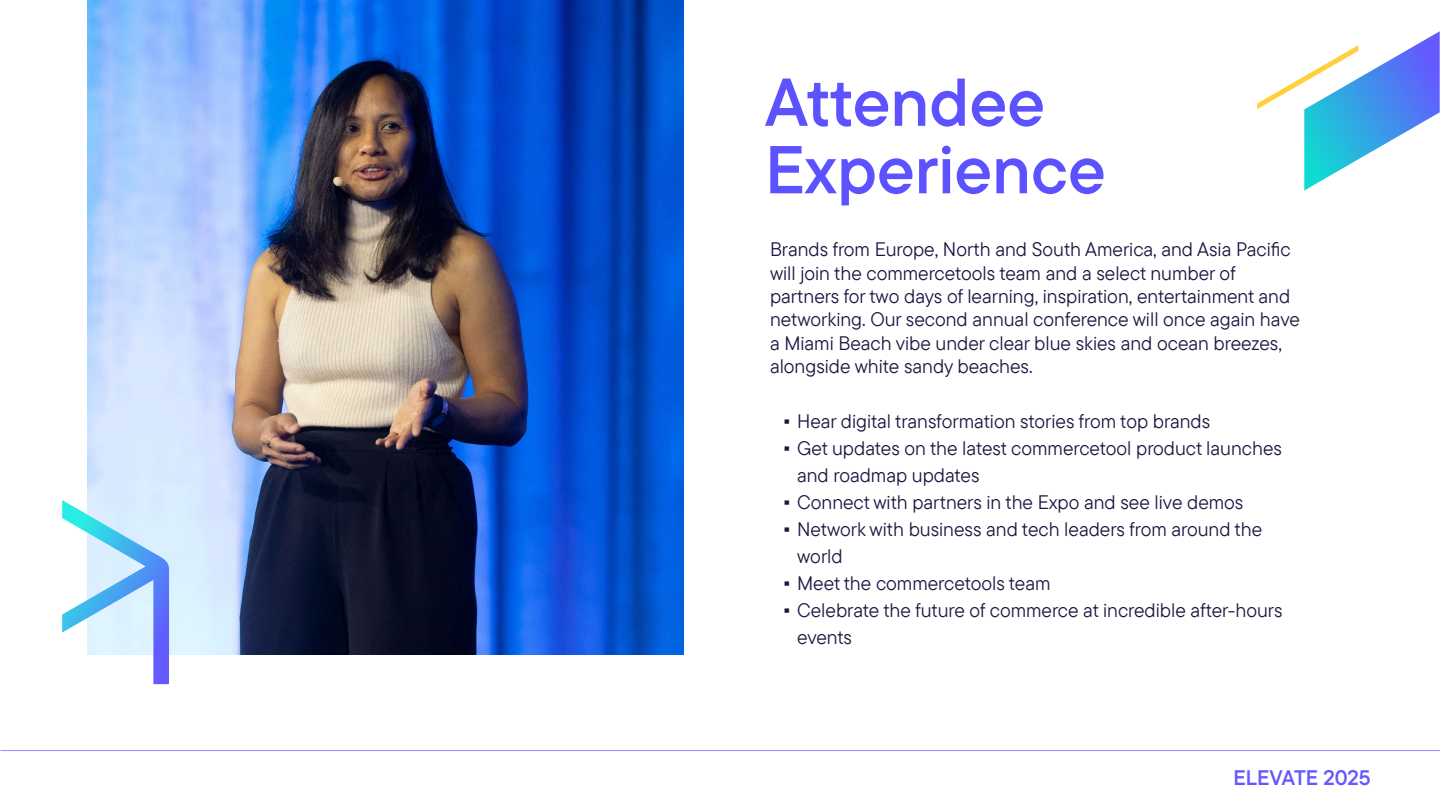
<style>
.page{position:relative;width:1440px;height:810px;background:#fff}
.page>*{position:absolute;margin:0;border:0;box-sizing:border-box;transform-origin:0 0}
.t1{font:67.5px/67.5px "TT Commons Pro Db";color:#5c52ff}
.t2{font:21px "TT Commons Pro Db";color:#6359ff}
.t3{font:19.5px/23.4px "TT Commons Pro";color:#191741}
.s1{font-family:"Times New Roman"}
</style>
<div class="page">
<img style="left:87px;top:0;width:597px;height:654px">
<svg style="left:1257px;top:31px;width:183px;height:160px"></svg>
<svg style="left:62px;top:500px;width:107px;height:184px"></svg>
<hr style="left:1px;top:750px;width:1439px;height:1px;background:#8f8fff">
<h1 class="t1" style="left:765px;top:68px;width:342px">Attendee<br>Experience</h1>
<p class="t3" style="left:770px;top:238px;width:531px">Brands from Europe, North and South America, and Asia Pacific will join the commercetools team and a select number of partners for two days of learning, inspiration, entertainment and networking. Our second annual conference will once again have a Miami Beach vibe under clear blue skies and ocean breezes, alongside white sandy beaches.</p>
<p class="t3" style="left:784px;top:409px;width:428px"><span class="s1">▪</span> Hear digital transformation stories from top brands</p>
<p class="t3" style="left:797px;top:435px;width:486px;line-height:27px;text-indent:-13px"><span class="s1">▪</span> Get updates on the latest commercetool product launches and roadmap updates</p>
<p class="t3" style="left:784px;top:490px;width:461px"><span class="s1">▪</span> Connect with partners in the Expo and see live demos</p>
<p class="t3" style="left:797px;top:516px;width:467px;line-height:27px;text-indent:-13px"><span class="s1">▪</span> Network with business and tech leaders from around the world</p>
<p class="t3" style="left:784px;top:571px;width:268px"><span class="s1">▪</span> Meet the commercetools team</p>
<p class="t3" style="left:797px;top:597px;width:487px;line-height:27px;text-indent:-13px"><span class="s1">▪</span> Celebrate the future of commerce at incredible after-hours events</p>
<p class="t2" style="left:1234px;top:762px;width:139px">ELEVATE 2025</p>
</div>
